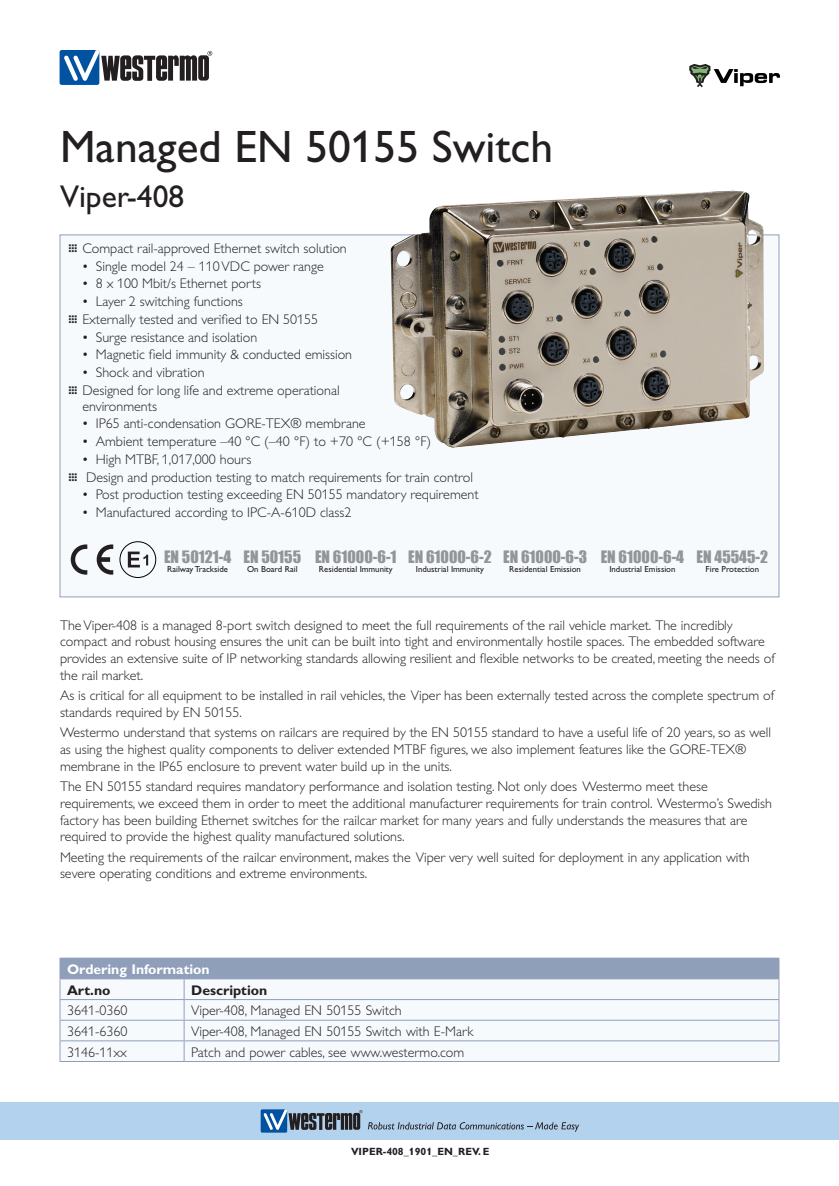
<style>
.page{position:relative;width:839px;height:1186px;background:#fff}
.page>*{position:absolute;margin:0;border:0;box-sizing:border-box;transform-origin:0 0}
.Hedline_page1{font:45.5px "Gill Alt One Mod";color:#231f20}
.Hedline2_page1{font:31.5px "Gill Alt One Mod";color:#231f20}
.t1{font:15.75px "Impact";color:#939598}
.Brödtext{font:300 14px/16.6px "Gill Alt One Mod";color:#231f20}
.Bildtext{font:300 14px "Gill Alt One Mod";color:#231f20}
.Tabellrubrik{font:700 14px "Gill Alt One Mod";color:#fff}
.Bildtext-2{font:700 14px "Gill Alt One Mod";color:#231f20}
.t2{font:700 10.5px "Gill Alt One Mod";color:#231f20}
.t3{font:8.75px "Gill Alt One Mod";color:#231f20}
.s1{font-weight:400}
</style>
<div class="page">
<div style="left:1px;top:1102px;width:837px;height:38px;background:#b3d2ee"></div>
<div style="left:260px;top:1109px;width:27px;height:23px;background:#0153a1"></div>
<svg style="left:263px;top:1109px;width:99px;height:21px"></svg>
<svg style="left:368px;top:1122px;width:211px;height:9px"></svg>
<div style="left:60px;top:50px;width:39px;height:35px;background:#0153a1;border-radius:2px"></div>
<svg style="left:64px;top:50px;width:148px;height:31px"></svg>
<div style="left:60px;top:958px;width:718px;height:21px;background:#8f9fba"></div>
<div style="left:61px;top:979px;width:717px;height:82px;background:#f6fafd"></div>
<hr style="left:60px;top:957px;width:124px;height:1px;background:#8f9fba">
<hr style="left:184px;top:957px;width:595px;height:1px;background:#8f9fba">
<hr style="left:60px;top:999px;width:124px;height:1px;background:#8f9fba">
<hr style="left:184px;top:999px;width:595px;height:1px;background:#8f9fba">
<hr style="left:60px;top:1019px;width:124px;height:1px;background:#8f9fba">
<hr style="left:184px;top:1019px;width:595px;height:1px;background:#8f9fba">
<hr style="left:60px;top:1040px;width:124px;height:1px;background:#8f9fba">
<svg style="left:60px;top:979px;width:1px;height:82px"></svg>
<hr style="left:184px;top:1040px;width:595px;height:1px;background:#8f9fba">
<svg style="left:184px;top:979px;width:1px;height:82px"></svg>
<svg style="left:778px;top:958px;width:1px;height:103px"></svg>
<hr style="left:60px;top:1061px;width:124px;height:1px;background:#8f9fba">
<hr style="left:184px;top:1061px;width:595px;height:1px;background:#8f9fba">
<svg style="left:689px;top:63px;width:90px;height:25px"></svg>
<div style="left:60px;top:234px;width:719px;height:363px;background:#f6fafd;border:1px solid #8f9fba"></div>
<img style="left:390px;top:191px;width:374px;height:257px">
<svg style="left:71px;top:544px;width:16px;height:30px"></svg>
<svg style="left:97px;top:544px;width:16px;height:30px"></svg>
<div style="left:120px;top:541px;width:36px;height:37px;border:1px solid #000;border-radius:50%"></div>
<svg style="left:128px;top:551px;width:20px;height:16px"></svg>
<p class="Hedline_page1" style="left:60px;top:121px;width:494px">Managed EN 50155 Switch</p>
<p class="Hedline2_page1" style="left:60px;top:179px;width:126px">Viper-408</p>
<p class="Brödtext" style="left:68px;top:240px;width:280px"><span class="s1">…</span> Compact rail-approved Ethernet switch solution</p>
<p class="Brödtext" style="left:82px;top:258px;width:243px">• Single model 24 – 110 VDC power range</p>
<p class="Brödtext" style="left:82px;top:275px;width:181px">• 8 x 100 Mbit/s Ethernet ports</p>
<p class="Brödtext" style="left:82px;top:293px;width:163px">• Layer 2 switching functions</p>
<p class="Brödtext" style="left:68px;top:311px;width:251px"><span class="s1">…</span> Externally tested and verified to EN 50155</p>
<p class="Brödtext" style="left:82px;top:329px;width:177px">• Surge resistance and isolation</p>
<p class="Brödtext" style="left:82px;top:346px;width:272px">• Magnetic field immunity &amp; conducted emission</p>
<p class="Brödtext" style="left:82px;top:364px;width:124px">• Shock and vibration</p>
<p class="Brödtext" style="left:82px;top:382px;width:259px;line-height:15.8px;text-indent:-14px"><span class="s1">…</span> Designed for long life and extreme operational environments</p>
<p class="Brödtext" style="left:82px;top:415px;width:285px">• IP65 anti-condensation GORE-TEX® membrane</p>
<p class="Brödtext" style="left:82px;top:433px;width:351px">• Ambient temperature –40 °C (–40 °F) to +70 °C (+158 °F)</p>
<p class="Brödtext" style="left:82px;top:451px;width:171px">• High MTBF, 1,017,000 hours</p>
<p class="Brödtext" style="left:68px;top:468px;width:406px"><span class="s1">…</span> Design and production testing to match requirements for train control</p>
<p class="Brödtext" style="left:82px;top:486px;width:398px">• Post production testing exceeding EN 50155 mandatory requirement</p>
<p class="Brödtext" style="left:82px;top:504px;width:271px">• Manufactured according to IPC-A-610D class2</p>
<p class="t1" style="left:164px;top:545px;width:69px">EN 50121-4</p>
<p class="t3" style="left:167px;top:564px;width:62px">Railway Trackside</p>
<p class="t1" style="left:243px;top:545px;width:59px">EN 50155</p>
<p class="t3" style="left:247px;top:564px;width:52px">On Board Rail</p>
<p class="t1" style="left:315px;top:545px;width:83px">EN 61000-6-1</p>
<p class="t3" style="left:319px;top:564px;width:75px">Residential Immunity</p>
<p class="t1" style="left:408px;top:545px;width:85px">EN 61000-6-2</p>
<p class="t3" style="left:416px;top:564px;width:70px">Industrial Immunity</p>
<p class="t1" style="left:503px;top:545px;width:85px">EN 61000-6-3</p>
<p class="t3" style="left:509px;top:564px;width:73px">Residential Emission</p>
<p class="t1" style="left:600px;top:545px;width:85px">EN 61000-6-4</p>
<p class="t3" style="left:609px;top:564px;width:68px">Industrial Emission</p>
<p class="t1" style="left:696px;top:545px;width:73px">EN 45545-2</p>
<p class="t3" style="left:705px;top:564px;width:55px">Fire Protection</p>
<p class="Brödtext" style="left:60px;top:617px;width:716px">The Viper-408 is a managed 8-port switch designed to meet the full requirements of the rail vehicle market. The incredibly compact and robust housing ensures the unit can be built into tight and environmentally hostile spaces. The embedded software provides an extensive suite of IP networking standards allowing resilient and flexible networks to be created, meeting the needs of the rail market.</p>
<p class="Brödtext" style="left:60px;top:687px;width:715px">As is critical for all equipment to be installed in rail vehicles, the Viper has been externally tested across the complete spectrum of standards required by EN 50155.</p>
<p class="Brödtext" style="left:60px;top:724px;width:712px">Westermo understand that systems on railcars are required by the EN 50155 standard to have a useful life of 20 years, so as well as using the highest quality components to deliver extended MTBF figures, we also implement features like the GORE-TEX® membrane in the IP65 enclosure to prevent water build up in the units.</p>
<p class="Brödtext" style="left:60px;top:778px;width:713px">The EN 50155 standard requires mandatory performance and isolation testing. Not only does Westermo meet these requirements, we exceed them in order to meet the additional manufacturer requirements for train control. Westermo’s Swedish factory has been building Ethernet switches for the railcar market for many years and fully understands the measures that are required to provide the highest quality manufactured solutions.</p>
<p class="Brödtext" style="left:60px;top:849px;width:691px">Meeting the requirements of the railcar environment, makes the Viper very well suited for deployment in any application with severe operating conditions and extreme environments.</p>
<p class="Tabellrubrik" style="left:67px;top:961px;width:144px">Ordering Information</p>
<p class="Bildtext-2" style="left:67px;top:982px;width:45px">Art.no</p>
<p class="Bildtext-2" style="left:191px;top:982px;width:78px">Description</p>
<p class="Bildtext" style="left:67px;top:1002px;width:62px">3641-0360</p>
<p class="Bildtext" style="left:191px;top:1002px;width:212px">Viper-408, Managed EN 50155 Switch</p>
<p class="Bildtext" style="left:67px;top:1023px;width:62px">3641-6360</p>
<p class="Bildtext" style="left:191px;top:1023px;width:284px">Viper-408, Managed EN 50155 Switch with E-Mark</p>
<p class="Bildtext" style="left:67px;top:1044px;width:61px">3146-11xx</p>
<p class="Bildtext" style="left:191px;top:1044px;width:275px">Patch and power cables, see www.westermo.com</p>
<p class="t2" style="left:351px;top:1146px;width:140px">VIPER-408_1901_EN_REV. E</p>
</div>
